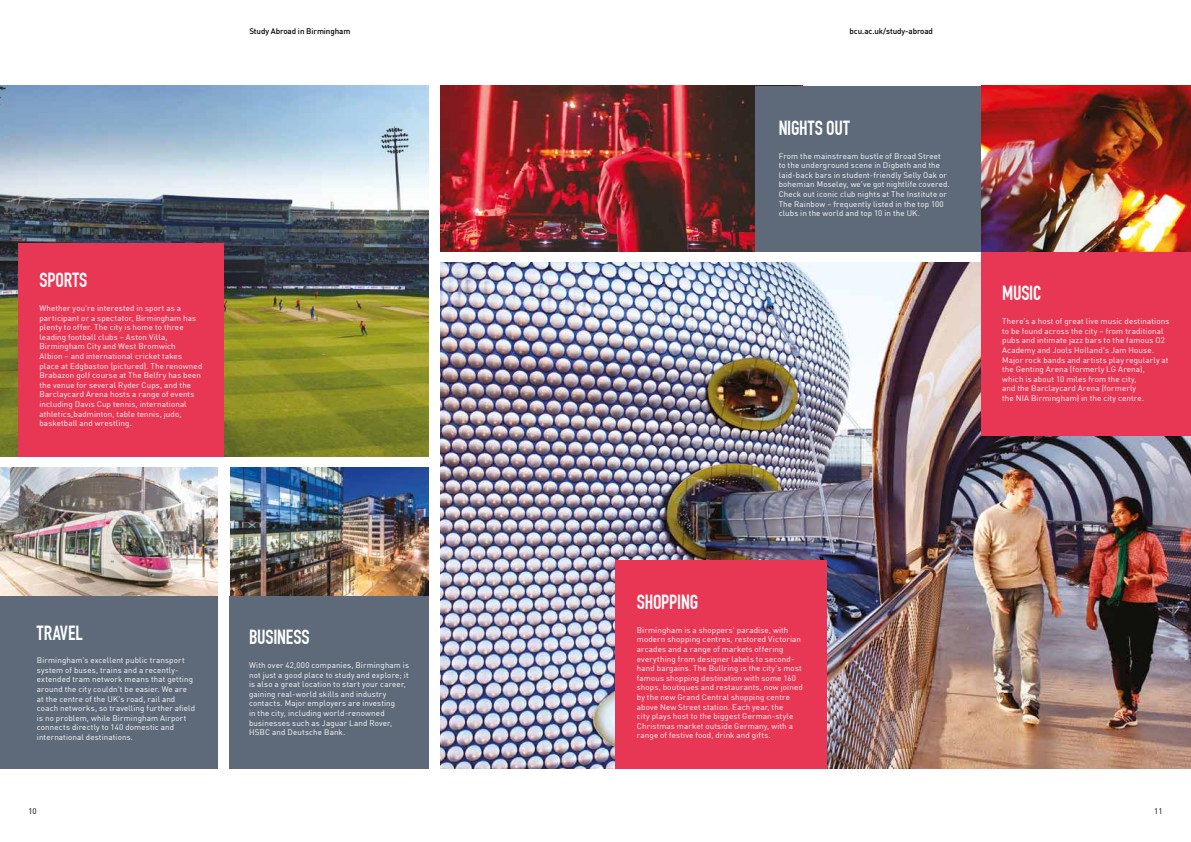
<style>
.page{position:relative;width:1191px;height:842px;background:#fff}
.page>*{position:absolute;margin:0;border:0;box-sizing:border-box;transform-origin:0 0}
.t1{font:700 20px "DIN Condensed";letter-spacing:-.01em;color:#fff}
.t2{font:8px/9.6px "DIN Offc";letter-spacing:.015em;color:#fff}
.t3{font:500 8px "DIN Offc";letter-spacing:-.01em;color:#000}
.t4{font:8px "DIN Offc";color:#000}
</style>
<div class="page">
<img style="left:440px;top:263px;width:751px;height:506px">
<div style="left:615px;top:560px;width:211px;height:209px;background:#e83755"></div>
<img style="left:440px;top:86px;width:314px;height:165px">
<div style="left:754px;top:86px;width:238px;height:166px;background:#5e6a79"></div>
<img style="left:0;top:468px;width:217px;height:128px">
<img style="left:230px;top:468px;width:198px;height:128px">
<div style="left:0;top:596px;width:217px;height:173px;background:#5e6a79"></div>
<div style="left:229px;top:596px;width:199px;height:173px;background:#5e6a79"></div>
<img style="left:0;top:86px;width:428px;height:370px">
<div style="left:18px;top:243px;width:205px;height:213px;background:#e83755"></div>
<div style="left:981px;top:248px;width:210px;height:188px;background:#e83755"></div>
<img style="left:981px;top:86px;width:210px;height:166px">
<p class="t3" style="left:249px;top:26px;width:103px">Study Abroad in Birmingham</p>
<p class="t3" style="left:849px;top:26px;width:85px">bcu.ac.uk/study-abroad</p>
<h1 class="t1" style="left:39px;top:268px;width:49px">SPORTS</h1>
<p class="t2" style="left:39px;top:303px;width:164px">Whether you're interested in sport as a participant or a spectator, Birmingham has plenty to offer. The city is home to three leading football clubs – Aston Villa, Birmingham City and West Bromwich<br>Albion – and international cricket takes place at Edgbaston (pictured). The renowned Brabazon golf course at The Belfry has been the venue for several Ryder Cups, and the Barclaycard Arena hosts a range of events including Davis Cup tennis, international athletics,badminton, table tennis, judo, basketball and wrestling.</p>
<h1 class="t1" style="left:37px;top:621px;width:47px">TRAVEL</h1>
<p class="t2" style="left:37px;top:655px;width:160px">Birmingham's excellent public transport system of buses, trains and a recently&shy;extended tram network means that getting around the city couldn't be easier. We are at the centre of the UK's road, rail and coach networks, so travelling further afield is no problem, while Birmingham Airport connects directly to 140 domestic and international destinations.</p>
<h1 class="t1" style="left:249px;top:625px;width:62px">BUSINESS</h1>
<p class="t2" style="left:249px;top:660px;width:162px">With over 42,000 companies, Birmingham is not just a good place to study and explore; it is also a great location to start your career, gaining real-world skills and industry contacts. Major employers are investing<br>in the city, including world-renowned businesses such as Jaguar Land Rover, HSBC and Deutsche Bank.</p>
<h1 class="t1" style="left:778px;top:116px;width:73px">NIGHTS OUT</h1>
<p class="t2" style="left:778px;top:151px;width:173px">From the mainstream bustle of Broad Street to the underground scene in Digbeth and the laid-back bars in student-friendly Selly Oak or bohemian Moseley, we've got nightlife covered.<br>Check out iconic club nights at The Institute or The Rainbow – frequently listed in the top 100 clubs in the world and top 10 in the UK.</p>
<h1 class="t1" style="left:1002px;top:282px;width:41px">MUSIC</h1>
<p class="t2" style="left:1002px;top:316px;width:169px">There's a host of great live music destinations to be found across the city – from traditional pubs and intimate jazz bars to the famous O2<br>Academy and Jools Holland's Jam House.<br>Major rock bands and artists play regularly at the Genting Arena (formerly LG Arena),<br>which is about 10 miles from the city,<br>and the Barclaycard Arena (formerly<br>the NIA Birmingham) in the city centre.</p>
<h1 class="t1" style="left:637px;top:590px;width:63px">SHOPPING</h1>
<p class="t2" style="left:637px;top:625px;width:167px">Birmingham is a shoppers' paradise, with modern shopping centres, restored Victorian arcades and a range of markets offering everything from designer labels to second&shy;hand bargains. The Bullring is the city's most famous shopping destination with some 160 shops, boutiques and restaurants, now joined by the new Grand Central shopping centre above New Street station. Each year, the<br>city plays host to the biggest German-style Christmas market outside Germany, with a range of festive food, drink and gifts.</p>
<p class="t4" style="left:28px;top:806px;width:10px">10</p>
<p class="t4" style="left:1154px;top:806px;width:10px">11</p>
</div>
